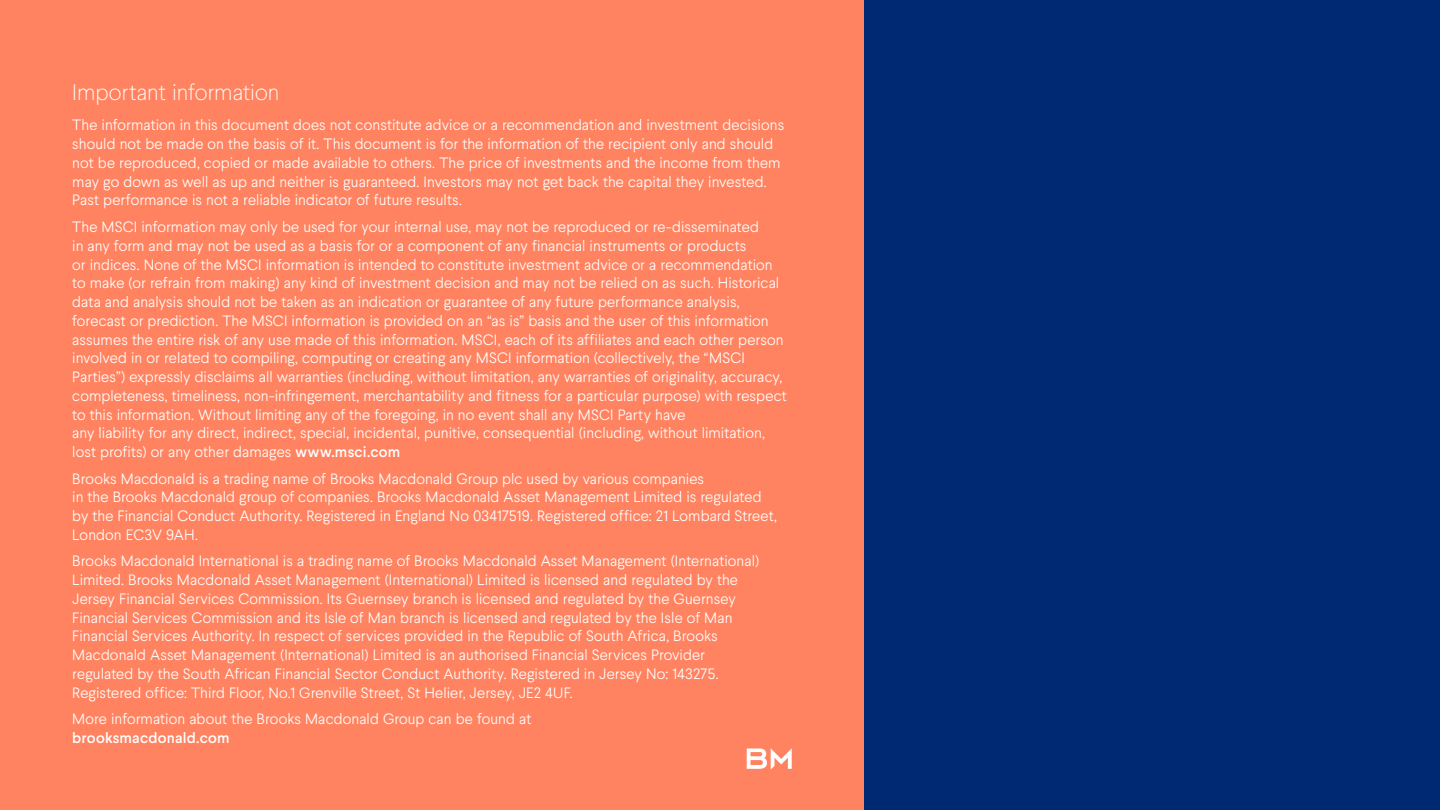
<style>
.page{position:relative;width:1440px;height:810px;background:#002974}
.page>*{position:absolute;margin:0;border:0;box-sizing:border-box;transform-origin:0 0}
.t1{font:100 22.5px "Larsseit";color:#fff}
.t2{font:300 15px/18.8px "Larsseit";letter-spacing:.005em;color:#fff}
.t3{font:500 15px "Larsseit";letter-spacing:.015em;color:#fff}
.s1{font-weight:500}
</style>
<div class="page">
<div style="left:0;top:0;width:864px;height:810px;background:#ff8360"></div>
<svg style="left:747px;top:748px;width:45px;height:22px"></svg>
<h1 class="t1" style="left:72px;top:78px;width:209px">Important information</h1>
<p class="t2" style="left:72px;top:116px;width:714px">The information in this document does not constitute advice or a recommendation and investment decisions should not be made on the basis of it. This document is for the information of the recipient only and should not be reproduced, copied or made available to others. The price of investments and the income from them may go down as well as up and neither is guaranteed. Investors may not get back the capital they invested.<br>Past performance is not a reliable indicator of future results.</p>
<p class="t2" style="left:72px;top:217px;width:716px">The MSCI information may only be used for your internal use, may not be reproduced or re-disseminated<br>in any form and may not be used as a basis for or a component of any financial instruments or products<br>or indices. None of the MSCI information is intended to constitute investment advice or a recommendation to make (or refrain from making) any kind of investment decision and may not be relied on as such. Historical data and analysis should not be taken as an indication or guarantee of any future performance analysis, forecast or prediction. The MSCI information is provided on an “as is” basis and the user of this information assumes the entire risk of any use made of this information. MSCI, each of its affiliates and each other person involved in or related to compiling, computing or creating any MSCI information (collectively, the “MSCI Parties”) expressly disclaims all warranties (including, without limitation, any warranties of originality, accuracy, completeness, timeliness, non-infringement, merchantability and fitness for a particular purpose) with respect to this information. Without limiting any of the foregoing, in no event shall any MSCI Party have<br>any liability for any direct, indirect, special, incidental, punitive, consequential (including, without limitation, lost profits) or any other damages <span class="s1">www.msci.com</span></p>
<p class="t2" style="left:72px;top:469px;width:706px">Brooks Macdonald is a trading name of Brooks Macdonald Group plc used by various companies<br>in the Brooks Macdonald group of companies. Brooks Macdonald Asset Management Limited is regulated by the Financial Conduct Authority. Registered in England No 03417519. Registered office: 21 Lombard Street, London EC3V 9AH.</p>
<p class="t2" style="left:72px;top:552px;width:688px">Brooks Macdonald International is a trading name of Brooks Macdonald Asset Management (International)<br>Limited. Brooks Macdonald Asset Management (International) Limited is licensed and regulated by the Jersey Financial Services Commission. Its Guernsey branch is licensed and regulated by the Guernsey Financial Services Commission and its Isle of Man branch is licensed and regulated by the Isle of Man Financial Services Authority. In respect of services provided in the Republic of South Africa, Brooks Macdonald Asset Management (International) Limited is an authorised Financial Services Provider regulated by the South African Financial Sector Conduct Authority. Registered in Jersey No: 143275.<br>Registered office: Third Floor, No.1 Grenville Street, St Helier, Jersey, JE2 4UF.</p>
<p class="t2" style="left:72px;top:709px;width:461px">More information about the Brooks Macdonald Group can be found at</p>
<p class="t3" style="left:72px;top:728px;width:159px">brooksmacdonald.com</p>
</div>
